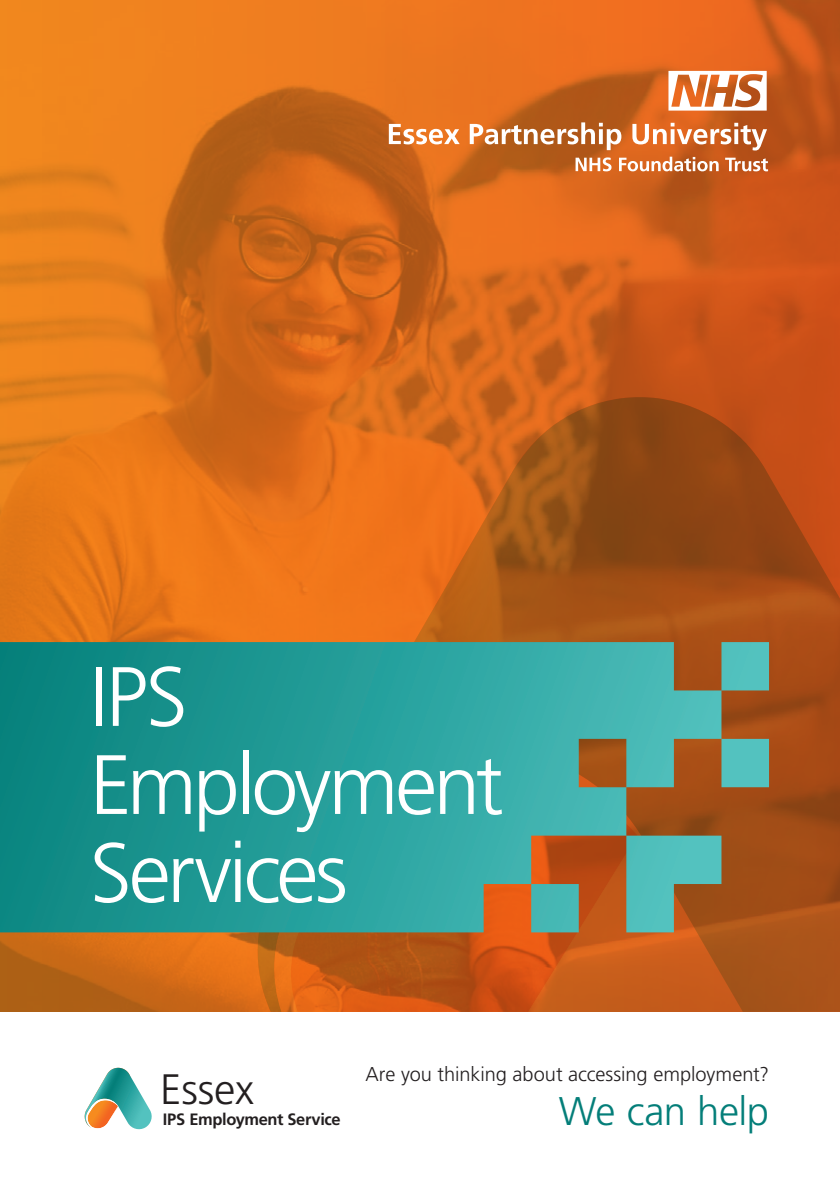
<style>
.page{position:relative;width:840px;height:1191px;background:#fff}
.page>*{position:absolute;margin:0;border:0;box-sizing:border-box;transform-origin:0 0}
.t1{font:300 84px/88px "Frutiger LT Pro";letter-spacing:-.04em;color:#fff}
.t2{font:300 42.6px "Frutiger";letter-spacing:-.005em;color:#231f20}
.t3{font:300 40px "Frutiger LT Pro";letter-spacing:-.015em;color:#047e79}
.t4{font:300 20px "Frutiger LT Pro";color:#231f20}
.t5{font:700 16.4px "Frutiger";letter-spacing:-.025em;color:#231f20}
</style>
<div class="page">
<img style="left:0;top:0;width:839px;height:1011px">
<svg style="left:252px;top:397px;width:587px;height:614px;background:#ba5917"></svg>
<svg style="left:257px;top:932px;width:382px;height:79px;background:#c55916"></svg>
<svg style="left:0;top:642px;width:768px;height:290px;background:#3b9488"></svg>
<svg style="left:575px;top:157px;width:36px;height:14px"></svg>
<svg style="left:618px;top:157px;width:100px;height:14px"></svg>
<svg style="left:724px;top:158px;width:43px;height:13px"></svg>
<svg style="left:668px;top:71px;width:98px;height:40px"></svg>
<svg style="left:388px;top:124px;width:71px;height:20px"></svg>
<svg style="left:469px;top:122px;width:152px;height:28px"></svg>
<svg style="left:632px;top:123px;width:134px;height:27px"></svg>
<svg style="left:84px;top:1067px;width:68px;height:63px"></svg>
<h1 class="t1" style="left:90px;top:653px;width:415px">IPS<br>Employment<br>Services</h1>
<h2 class="t2" style="left:160px;top:1065px;width:95px">Essex</h2>
<p class="t5" style="left:163px;top:1109px;width:179px">IPS Employment Service</p>
<p class="t4" style="left:365px;top:1062px;width:405px">Are you thinking about accessing employment?</p>
<h3 class="t3" style="left:558px;top:1088px;width:211px">We can help</h3>
</div>
